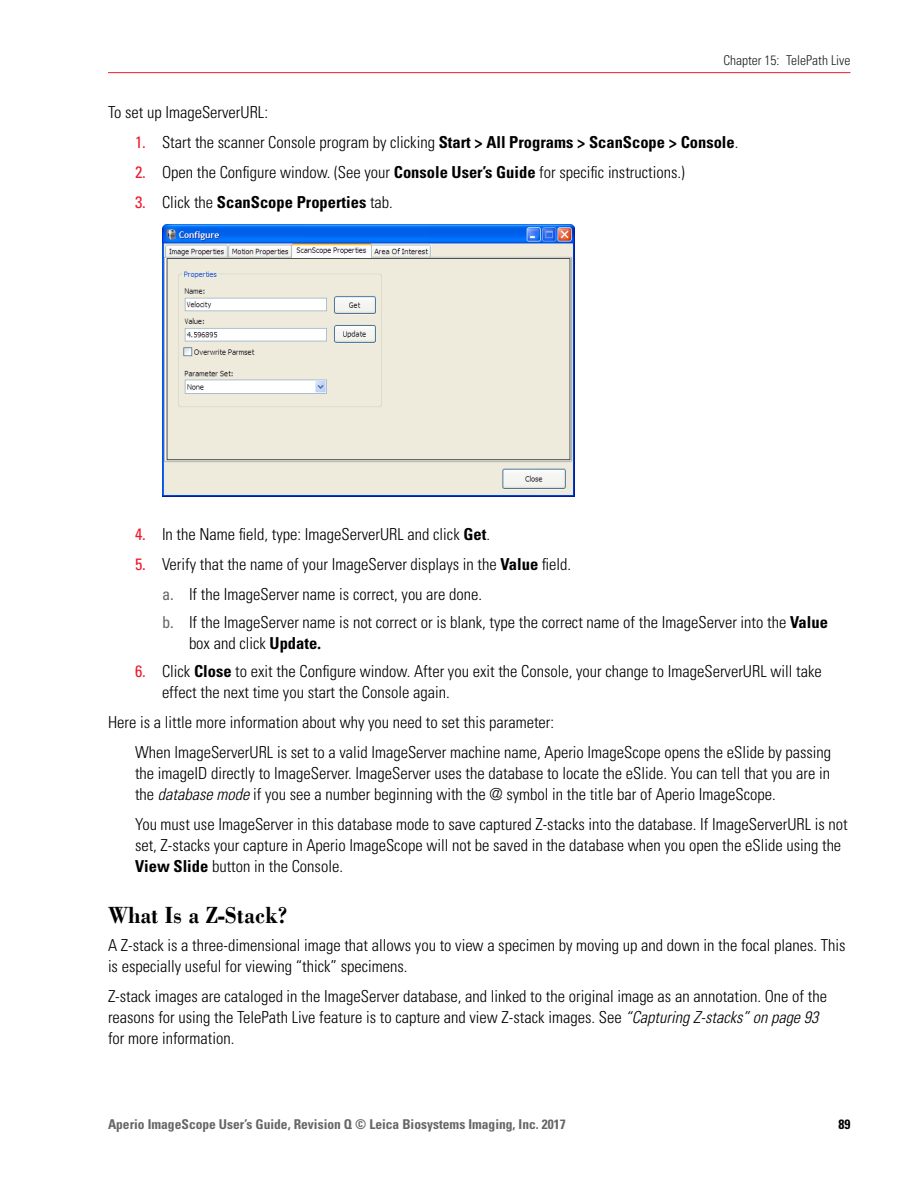
<style>
.page{position:relative;width:918px;height:1188px;background:#fff}
.page>*{position:absolute;margin:0;border:0;box-sizing:border-box;transform-origin:0 0}
.Heading_1{font:700 24px "Leicana";color:#000}
.Body_indent__25{font:300 condensed 16.5px/21px "Univers LT Std";color:#000}
.Body{font:300 condensed 16.5px/21px "Univers LT Std";color:#000}
.t1{font:700 condensed 16.5px "Univers LT Std";color:#000}
.t2{font:700 condensed 13.5px "Univers LT Std";color:#666}
.t3{font:300 condensed 13.5px "Univers LT Std";color:#231f20}
.Footer_page_number{font:700 condensed 13.5px "Univers LT Std";color:#000}
.s1{font-weight:400;color:#ed1b2f}
.s2{font-weight:700}
.s3{font-weight:300}
.s4{font-weight:400;color:#666}
.s5{font-family:"Palatino Linotype";font-weight:700;font-stretch:normal}
.s6{font-style:italic}
</style>
<div class="page">
<hr style="left:108px;top:72px;width:742px;height:1px;background:#ed1b2f">
<img style="left:162px;top:225px;width:412px;height:272px">
<p class="t3" style="left:723px;top:52px;width:129px">Chapter 15: TelePath Live</p>
<p class="Body" style="left:108px;top:102px;width:162px">To set up ImageServerURL:</p>
<p class="Body_indent__25" style="left:135px;top:132px;width:605px"><span class="s1">1.</span> Start the scanner Console program by clicking <span class="s2">Start &gt; All Programs &gt; ScanScope &gt; Console</span>.</p>
<p class="Body_indent__25" style="left:135px;top:162px;width:551px"><span class="s1">2.</span> Open the Configure window. (See your <span class="s2">Console User’s Guide</span> for specific instructions.)</p>
<p class="t1" style="left:135px;top:192px;width:259px"><span class="s1">3.</span> <span class="s3">Click the</span> ScanScope Properties <span class="s3">tab.</span></p>
<p class="Body_indent__25" style="left:135px;top:524px;width:357px"><span class="s1">4.</span> In the Name field, type: ImageServerURL and click <span class="s2">Get</span>.</p>
<p class="Body_indent__25" style="left:135px;top:554px;width:438px"><span class="s1">5.</span> Verify that the name of your ImageServer displays in the <span class="s2">Value</span> field.</p>
<p class="Body_indent__25" style="left:162px;top:584px;width:322px"><span class="s4">a.</span> If the ImageServer name is correct, you are done.</p>
<p class="Body_indent__25" style="left:189px;top:612px;width:640px;text-indent:-27px"><span class="s4">b.</span> If the ImageServer name is not correct or is blank, type the correct name of the ImageServer into the <span class="s2">Value </span>box and click <span class="s2">Update</span><span class="s5">.</span></p>
<p class="Body_indent__25" style="left:162px;top:661px;width:661px;text-indent:-27px"><span class="s1">6.</span> Click <span class="s2">Close</span> to exit the Configure window. After you exit the Console, your change to ImageServerURL will take effect the next time you start the Console again.</p>
<p class="Body" style="left:108px;top:712px;width:448px">Here is a little more information about why you need to set this parameter:</p>
<p class="Body_indent__25" style="left:135px;top:742px;width:698px;text-align:justify">When ImageServerURL is set to a valid ImageServer machine name, Aperio ImageScope opens the eSlide by passing the imageID directly to ImageServer. ImageServer uses the database to locate the eSlide. You can tell that you are in the <span class="s6">database mode</span> if you see a number beginning with the @ symbol in the title bar of Aperio ImageScope.</p>
<p class="Body_indent__25" style="left:135px;top:814px;width:714px">You must use ImageServer in this database mode to save captured Z-stacks into the database. If ImageServerURL is not set, Z-stacks your capture in Aperio ImageScope will not be saved in the database when you open the eSlide using the<br><span class="s2">View Slide</span> button in the Console.</p>
<p class="Heading_1" style="left:108px;top:900px;width:181px">What Is a Z-Stack?</p>
<p class="Body" style="left:108px;top:935px;width:739px">A Z-stack is a three-dimensional image that allows you to view a specimen by moving up and down in the focal planes. This is especially useful for viewing “thick” specimens.</p>
<p class="Body" style="left:108px;top:986px;width:721px">Z-stack images are cataloged in the ImageServer database, and linked to the original image as an annotation. One of the reasons for using the TelePath Live feature is to capture and view Z-stack images. See <span class="s6">“Capturing Z-stacks” on page 93 </span>for more information.</p>
<p class="t2" style="left:108px;top:1116px;width:459px">Aperio ImageScope User’s Guide, Revision Q © Leica Biosystems Imaging, Inc. 2017</p>
<p class="Footer_page_number" style="left:839px;top:1116px;width:13px">89</p>
</div>
